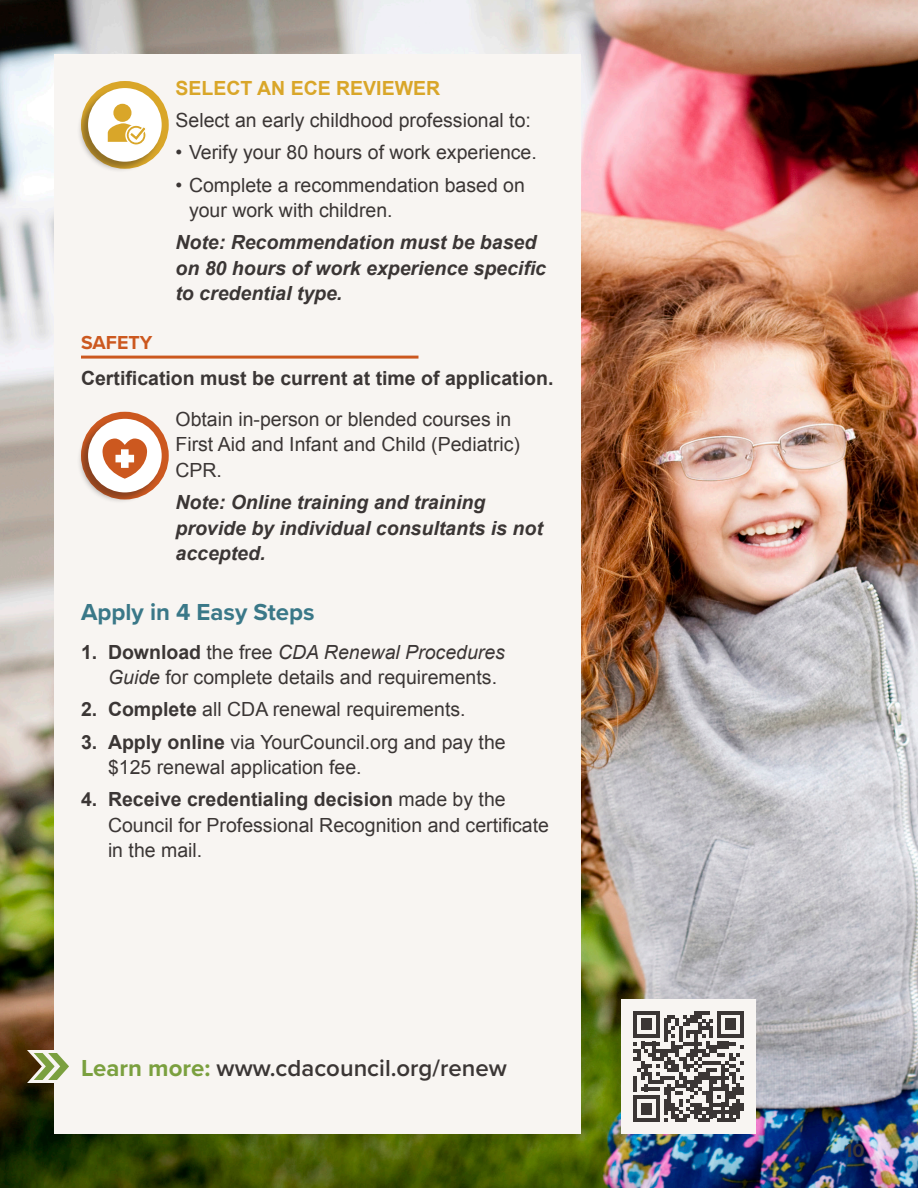
<style>
.page{position:relative;width:918px;height:1188px;background:#fff}
.page>*{position:absolute;margin:0;border:0;box-sizing:border-box;transform-origin:0 0}
.Table_of_Content_level_1{font:600 24px "Proxima Nova";color:#3b3635}
.Paragraph_Style_4_-_Subheading{font:700 24px "Proxima Nova";color:#3a7888}
.Paragraph_Style_1{font:19.5px/25.5px "Arial";color:#3b3635}
.Paragraph_Style_1-2{font:italic 700 19.5px/25.5px "Arial";color:#3b3635}
.Paragraph_Style_1-3{font:700 19.5px "Arial";color:#3b3635}
.Paragraph_Style_1-4{font:700 19.5px "Arial";color:#d9a629}
.Paragraph_Style_4_-_Heading_3{font:700 19.5px "Proxima Nova";color:#cc581f}
.t1{font:700 19.5px "Proxima Nova";color:#3b3635}
.s1{font-weight:700}
.s2{font-style:italic}
.s3{font-weight:700;color:#7ba03f}
</style>
<div class="page">
<img style="left:0;top:0;width:918px;height:1188px">
<div style="left:54px;top:54px;width:526px;height:1080px;background:#f8f5f2"></div>
<div style="left:81px;top:81px;width:88px;height:88px;border:15px solid #d9a629;border-radius:50%"></div>
<div style="left:77px;top:87px;width:85px;height:86px;background:#231f20;opacity:.4"></div>
<div style="left:88px;top:88px;width:74px;height:74px;background:#fff;border-radius:50%"></div>
<div style="left:113px;top:104px;width:19px;height:18px;background:#d9a629;border-radius:50%"></div>
<div style="left:125px;top:124px;width:22px;height:22px;border:2px solid #fff;border-radius:50%"></div>
<svg style="left:108px;top:123px;width:39px;height:19px"></svg>
<div style="left:81px;top:412px;width:88px;height:88px;border:15px solid #cc581f;border-radius:50%"></div>
<div style="left:77px;top:418px;width:85px;height:86px;background:#231f20;opacity:.4"></div>
<div style="left:88px;top:419px;width:74px;height:73px;background:#fff;border-radius:50%"></div>
<svg style="left:102px;top:439px;width:46px;height:40px"></svg>
<hr style="left:81px;top:356px;width:337px;height:3px;background:#cc581f">
<svg style="left:24px;top:1047px;width:45px;height:39px"></svg>
<div style="left:621px;top:999px;width:135px;height:135px;background:#f8f5f2"></div>
<svg style="left:633px;top:1011px;width:111px;height:111px"></svg>
<p class="Paragraph_Style_4_-_Heading_3" style="left:81px;top:328px;width:73px">SAFETY</p>
<p class="Paragraph_Style_1-4" style="left:176px;top:76px;width:266px">SELECT AN ECE REVIEWER</p>
<p class="Paragraph_Style_1" style="left:176px;top:108px;width:357px">Select an early childhood professional to:</p>
<p class="Paragraph_Style_1" style="left:176px;top:140px;width:363px">• Verify your 80 hours of work experience.</p>
<p class="Paragraph_Style_1" style="left:189px;top:172px;width:337px;text-indent:-14px">• Complete a recommendation based on your work with children.</p>
<p class="Paragraph_Style_1-2" style="left:176px;top:230px;width:372px">Note: Recommendation must be based on 80 hours of work experience specific to credential type.</p>
<p class="Paragraph_Style_1-3" style="left:81px;top:366px;width:474px">Certification must be current at time of application.</p>
<p class="Paragraph_Style_1" style="left:176px;top:407px;width:346px">Obtain in-person or blended courses in<br>First Aid and Infant and Child (Pediatric)<br>CPR.</p>
<p class="Paragraph_Style_1-2" style="left:176px;top:490px;width:369px">Note: Online training and training provide by individual consultants is not accepted.</p>
<p class="Paragraph_Style_4_-_Subheading" style="left:81px;top:594px;width:235px">Apply in 4 Easy Steps</p>
<p class="Paragraph_Style_1" style="left:108px;top:639px;width:398px;text-indent:-27px"><span class="s1">1. Download</span> the free <span class="s2">CDA Renewal Procedures<br>Guide</span> for complete details and requirements.</p>
<p class="Paragraph_Style_1" style="left:81px;top:697px;width:386px"><span class="s1">2. Complete</span> all CDA renewal requirements.</p>
<p class="Paragraph_Style_1" style="left:108px;top:729px;width:399px;text-indent:-27px"><span class="s1">3. Apply online</span> via YourCouncil.org and pay the $125 renewal application fee.</p>
<p class="Paragraph_Style_1" style="left:108px;top:787px;width:443px;text-indent:-27px"><span class="s1">4. Receive credentialing decision</span> made by the<br>Council for Professional Recognition and certificate in the mail.</p>
<p class="Table_of_Content_level_1" style="left:81px;top:1050px;width:427px"><span class="s3">Learn more:</span> www.cdacouncil.org/renew</p>
<p class="t1" style="left:845px;top:1136px;width:22px">10</p>
</div>
